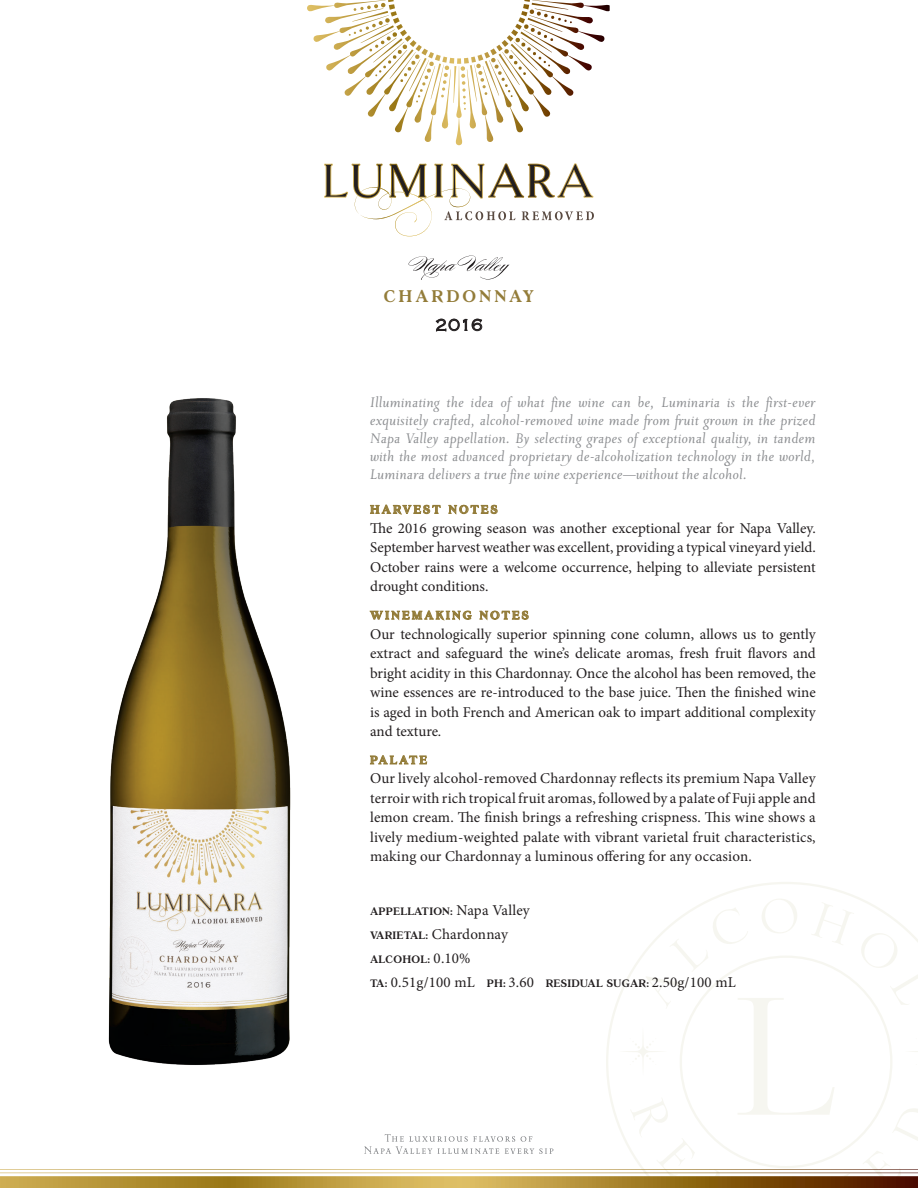
<style>
.page{position:relative;width:918px;height:1188px;background:#fff}
.page>*{position:absolute;margin:0;border:0;box-sizing:border-box;transform-origin:0 0}
.t1{font:italic 16.8px/18px "Priori Ser Reg";letter-spacing:.01em;color:#8b8d90;text-align:justify}
.t2{font:700 16.5px "Fortescue";letter-spacing:.18em;color:#937c39}
.t3{font:300 16.5px "Copperplate Gothic";color:#231f20}
.t4{font:15px/19.5px "Minion Pro";color:#231f20;text-align:justify}
.t5{font:700 11.25px "Fortescue";letter-spacing:.2em;color:#937c39}
.t6{font:700 10.5px "Fortescue";letter-spacing:.02em;color:#231f20}
.s1{font-family:"Minion Pro";font-weight:400;font-size:15px}
.s2{font-family:"Fortescue";font-weight:700;font-size:10.5px}
</style>
<div class="page">
<img style="left:110px;top:398px;width:181px;height:500px">
<svg style="left:307px;top:0;width:303px;height:24px"></svg>
<svg style="left:0;top:898px;width:918px;height:290px"></svg>
<svg style="left:370px;top:505px;width:70px;height:9px"></svg>
<svg style="left:449px;top:505px;width:48px;height:9px"></svg>
<svg style="left:370px;top:611px;width:102px;height:9px"></svg>
<svg style="left:480px;top:611px;width:48px;height:9px"></svg>
<svg style="left:370px;top:756px;width:57px;height:8px"></svg>
<svg style="left:325px;top:163px;width:269px;height:73px"></svg>
<svg style="left:409px;top:256px;width:100px;height:24px"></svg>
<svg style="left:436px;top:319px;width:46px;height:12px"></svg>
<p class="t2" style="left:384px;top:285px;width:152px">CHARDONNAY</p>
<p class="t3" style="left:435px;top:316px;width:49px">2016</p>
<p class="t1" style="left:370px;top:394px;width:447px">Illuminating the idea of what fine wine can be, Luminaria is the first-ever exquisitely crafted, alcohol-removed wine made from fruit grown in the prized Napa Valley appellation. By selecting grapes of exceptional quality, in tandem with the most advanced proprietary de-alcoholization technology in the world, Luminara delivers a true fine wine experience—without the alcohol.</p>
<p class="t5" style="left:370px;top:502px;width:129px">HARVEST NOTES</p>
<p class="t4" style="left:370px;top:519px;width:447px">The 2016 growing season was another exceptional year for Napa Valley.<br>September harvest weather was excellent, providing a typical vineyard yield.<br>October rains were a welcome occurrence, helping to alleviate persistent drought conditions.</p>
<p class="t5" style="left:370px;top:608px;width:160px">WINEMAKING NOTES</p>
<p class="t4" style="left:370px;top:624px;width:447px">Our technologically superior spinning cone column, allows us to gently extract and safeguard the wine’s delicate aromas, fresh fruit flavors and bright acidity in this Chardonnay. Once the alcohol has been removed, the wine essences are re-introduced to the base juice. Then the finished wine is aged in both French and American oak to impart additional complexity and texture.</p>
<p class="t5" style="left:370px;top:753px;width:58px">PALATE</p>
<p class="t4" style="left:370px;top:769px;width:447px">Our lively alcohol-removed Chardonnay reflects its premium Napa Valley terroir with rich tropical fruit aromas, followed by a palate of Fuji apple and lemon cream. The finish brings a refreshing crispness. This wine shows a lively medium-weighted palate with vibrant varietal fruit characteristics, making our Chardonnay a luminous offering for any occasion.</p>
<p class="t6" style="left:370px;top:905px;width:161px">APPELLATION: <span class="s1">Napa Valley</span></p>
<p class="t4" style="left:370px;top:925px;width:139px"><span class="s2">VARIETAL:</span> Chardonnay</p>
<p class="t6" style="left:370px;top:953px;width:102px">ALCOHOL: <span class="s1">0.10%</span></p>
<p class="t4" style="left:370px;top:973px;width:367px"><span class="s2">TA:</span> 0.51g/100 mL <span class="s2">PH:</span> 3.60 <span class="s2">RESIDUAL SUGAR:</span> 2.50g/100 mL</p>
</div>
